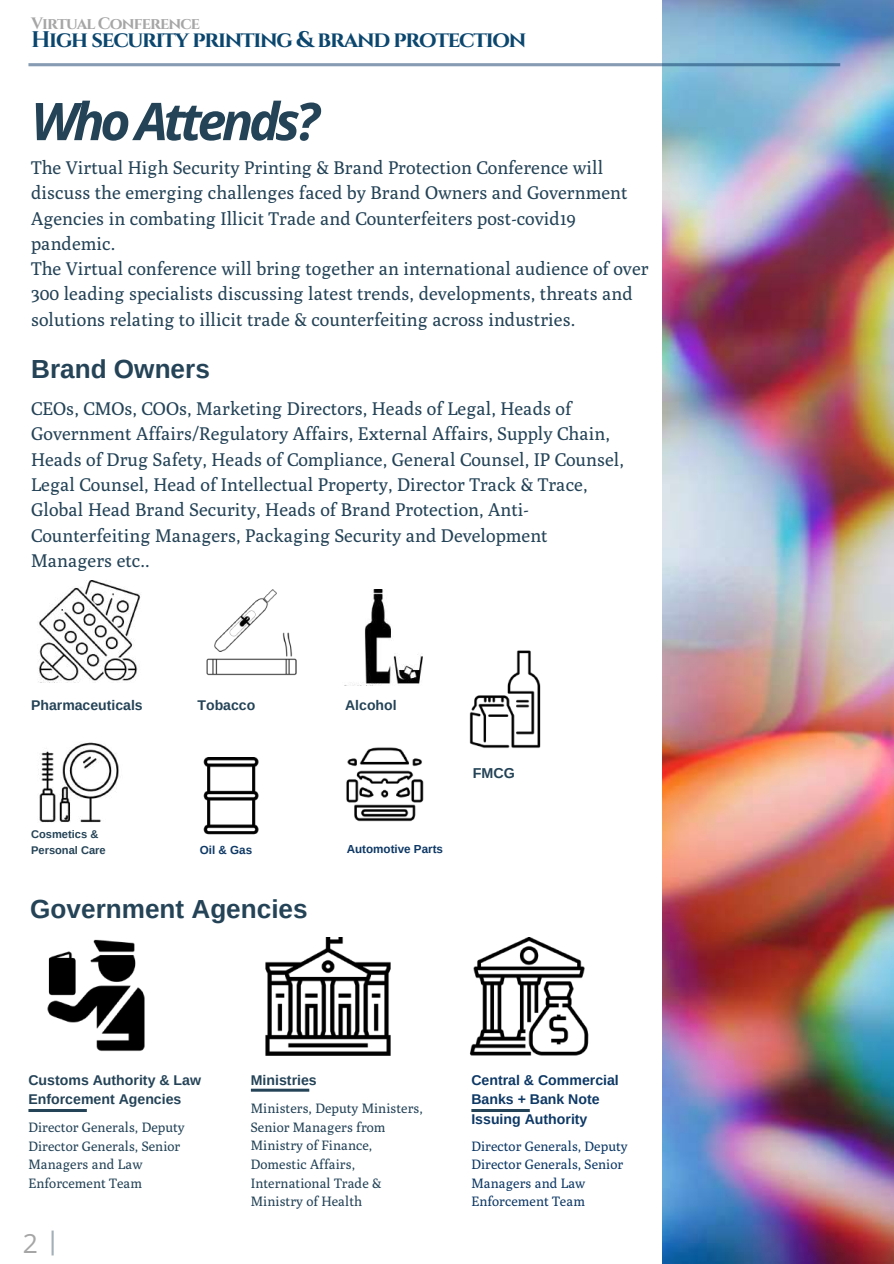
<style>
.page{position:relative;width:894px;height:1264px;background:#fff}
.page>*{position:absolute;margin:0;border:0;box-sizing:border-box;transform-origin:0 0}
.t1{font:italic 700 52.05px "Open Sans";letter-spacing:-.085em;color:#244357}
.t2{font:26.55px "Open Sans";color:#a6a6a6}
.t3{font:700 26.1px "Arimo";color:#244357}
.t4{font:700 22.5px "Cinzel";letter-spacing:-.055em;color:#0b466e}
.t5{font:18.3px/25.2px "Poly";color:#244357}
.t6{font:700 16.5px "Cinzel";letter-spacing:-.055em;color:#a6a6a6}
.t7{font:700 14.25px "Arimo";color:#244357}
.t8{font:700 14.1px/19.5px "Arimo";color:#244357}
.t9{font:700 14.1px/19.5px "Arimo";color:#0d3865}
.t10{font:13.5px/18.6px "Poly";color:#244357}
.t11{font:13.5px/18.6px "Poly";color:#0d3865}
.t12{font:700 11.7px "Arimo";color:#0d3865}
.t13{font:700 11.1px/15.1px "Arimo";color:#244357}
</style>
<div class="page">
<img style="left:38px;top:580px;width:103px;height:102px">
<img style="left:206px;top:632px;width:91px;height:44px">
<img style="left:209px;top:589px;width:72px;height:62px">
<img style="left:354px;top:589px;width:69px;height:96px">
<img style="left:346px;top:747px;width:78px;height:75px">
<img style="left:203px;top:757px;width:56px;height:77px">
<img style="left:38px;top:742px;width:81px;height:80px">
<img style="left:469px;top:650px;width:72px;height:98px">
<img style="left:662px;top:0;width:231px;height:1263px">
<svg style="left:28px;top:63px;width:812px;height:3px;background:#7f99b2"></svg>
<img style="left:47px;top:939px;width:98px;height:113px">
<svg style="left:28px;top:1109px;width:59px;height:2px"></svg>
<img style="left:265px;top:937px;width:126px;height:119px">
<svg style="left:251px;top:1088px;width:58px;height:3px"></svg>
<svg style="left:471px;top:1109px;width:58px;height:2px"></svg>
<img style="left:469px;top:937px;width:120px;height:119px">
<svg style="left:51px;top:1230px;width:3px;height:25px"></svg>
<p class="t6" style="left:31px;top:13px;width:170px">Virtual Conference</p>
<p class="t4" style="left:31px;top:25px;width:496px">High security printing &amp; brand protection</p>
<h1 class="t1" style="left:31px;top:85px;width:290px">Who Attends?</h1>
<p class="t5" style="left:31px;top:155px;width:619px">The Virtual High Security Printing &amp; Brand Protection Conference will discuss the emerging challenges faced by Brand Owners and Government Agencies in combating Illicit Trade and Counterfeiters post-covid19 pandemic.<br>The Virtual conference will bring together an international audience of over 300 leading specialists discussing latest trends, developments, threats and solutions relating to illicit trade &amp; counterfeiting across industries.</p>
<h3 class="t3" style="left:31px;top:354px;width:180px">Brand Owners</h3>
<p class="t5" style="left:31px;top:396px;width:594px">CEOs, CMOs, COOs, Marketing Directors, Heads of Legal, Heads of Government Affairs/Regulatory Affairs, External Affairs, Supply Chain, Heads of Drug Safety, Heads of Compliance, General Counsel, IP Counsel, Legal Counsel, Head of Intellectual Property, Director Track &amp; Trace, Global Head Brand Security, Heads of Brand Protection, Anti-Counterfeiting Managers, Packaging Security and Development Managers etc..</p>
<p class="t8" style="left:31px;top:695px;width:113px">Pharmaceuticals</p>
<p class="t8" style="left:197px;top:695px;width:59px">Tobacco</p>
<p class="t8" style="left:345px;top:695px;width:53px">Alcohol</p>
<p class="t13" style="left:31px;top:827px;width:76px">Cosmetics &amp;<br>Personal Care</p>
<p class="t12" style="left:200px;top:843px;width:54px">Oil &amp; Gas</p>
<p class="t12" style="left:346px;top:842px;width:98px">Automotive Parts</p>
<h3 class="t3" style="left:30px;top:894px;width:279px">Government Agencies</h3>
<p class="t7" style="left:472px;top:765px;width:44px">FMCG</p>
<p class="t8" style="left:28px;top:1070px;width:174px">Customs Authority &amp; Law<br>Enforcement Agencies</p>
<p class="t10" style="left:28px;top:1117px;width:158px">Director Generals, Deputy<br>Director Generals, Senior<br>Managers and Law<br>Enforcement Team</p>
<h2 class="t2" style="left:23px;top:1224px;width:17px">2</h2>
<p class="t8" style="left:251px;top:1070px;width:67px">Ministries</p>
<p class="t10" style="left:251px;top:1099px;width:173px">Ministers, Deputy Ministers,<br>Senior Managers from<br>Ministry of Finance,<br>Domestic Affairs,<br>International Trade &amp;<br>Ministry of Health</p>
<p class="t9" style="left:471px;top:1070px;width:149px">Central &amp; Commercial<br>Banks + Bank Note<br>Issuing Authority</p>
<p class="t11" style="left:471px;top:1136px;width:158px">Director Generals, Deputy<br>Director Generals, Senior<br>Managers and Law<br>Enforcement Team</p>
</div>
